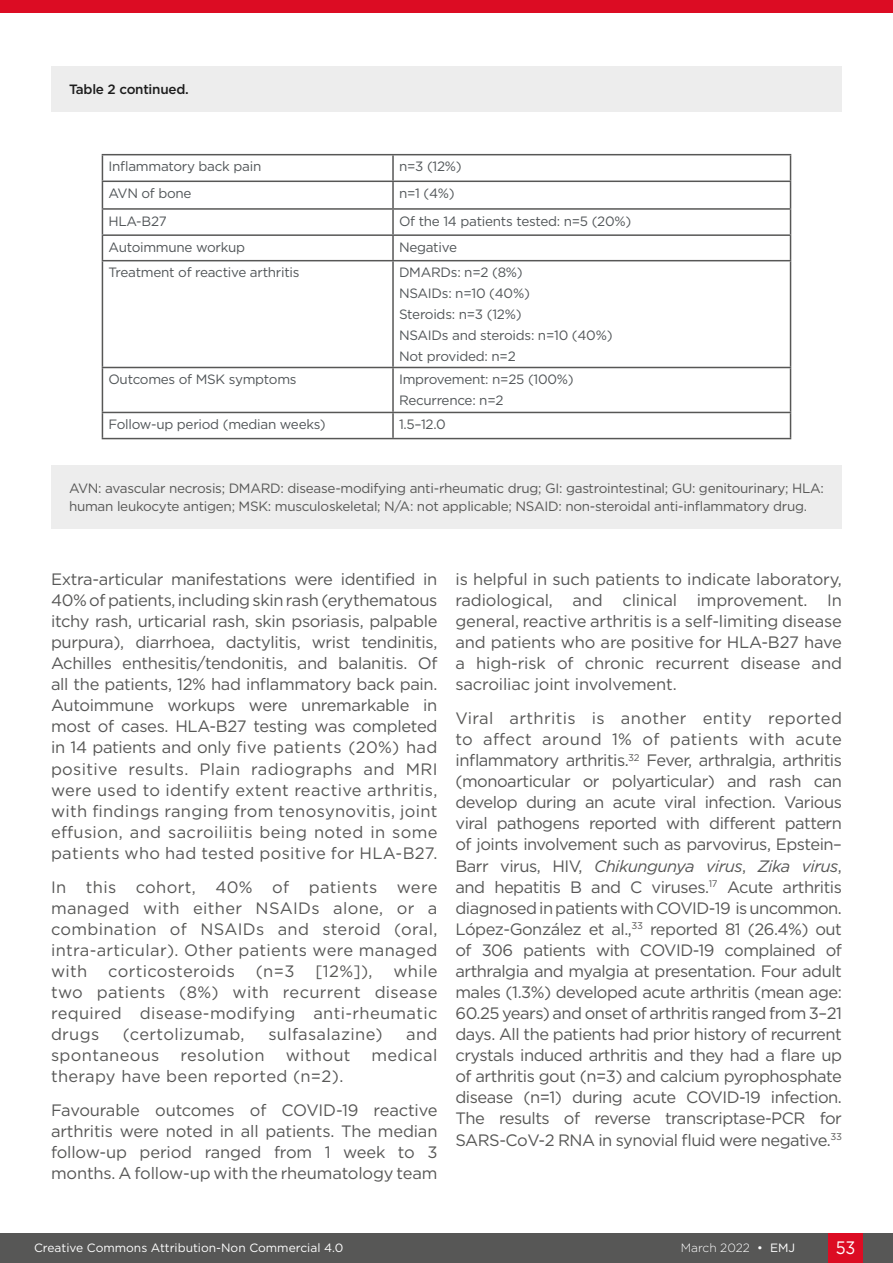
<style>
.page{position:relative;width:893px;height:1263px;background:#fff}
.page>*{position:absolute;margin:0;border:0;box-sizing:border-box;transform-origin:0 0}
.t1{font:18px "Gotham";color:#fff;scale:.9 1}
.Body_Text__Justifica{font:16.5px/21px "Gotham";letter-spacing:.02em;color:#575756;text-align:justify}
.Body_Text{font:13.5px "Gotham";letter-spacing:-.02em;color:#515558}
.t2{font:13.5px/18px "Gotham";letter-spacing:-.02em;color:#575756}
.t3{font:500 13.5px "Gotham";letter-spacing:-.02em;color:#1d1d1d}
.t4{font:12px "Gotham";color:#fff}
.t5{font:300 12px "Gotham";color:#fff}
.s1{font-style:italic}
.s2{font-weight:400}
</style>
<div class="page">
<div style="left:0;top:1233px;width:893px;height:30px;background:#575756"></div>
<div style="left:829px;top:1233px;width:34px;height:30px;background:#dc0c23"></div>
<div style="left:0;top:0;width:893px;height:13px;background:#dc0c23"></div>
<hr style="left:102px;top:154px;width:291px;height:1px;background:#575756">
<hr style="left:393px;top:154px;width:398px;height:1px;background:#575756">
<hr style="left:392px;top:155px;width:2px;height:26px;background:#575756">
<hr style="left:102px;top:181px;width:291px;height:1px;background:#575756">
<hr style="left:393px;top:181px;width:398px;height:1px;background:#575756">
<hr style="left:392px;top:182px;width:2px;height:26px;background:#575756">
<hr style="left:102px;top:208px;width:291px;height:2px;background:#575756">
<hr style="left:393px;top:208px;width:398px;height:2px;background:#575756">
<hr style="left:392px;top:210px;width:2px;height:24px;background:#575756">
<hr style="left:102px;top:234px;width:291px;height:2px;background:#575756">
<svg style="left:102px;top:155px;width:1px;height:105px"></svg>
<hr style="left:393px;top:234px;width:398px;height:2px;background:#575756">
<hr style="left:392px;top:236px;width:2px;height:24px;background:#575756">
<svg style="left:790px;top:155px;width:1px;height:105px"></svg>
<hr style="left:102px;top:260px;width:291px;height:1px;background:#575756">
<hr style="left:102px;top:261px;width:1px;height:106px;background:#575756">
<hr style="left:393px;top:260px;width:398px;height:1px;background:#575756">
<hr style="left:392px;top:261px;width:2px;height:106px;background:#575756">
<hr style="left:790px;top:261px;width:1px;height:106px;background:#575756">
<hr style="left:102px;top:367px;width:291px;height:1px;background:#575756">
<hr style="left:102px;top:368px;width:1px;height:44px;background:#575756">
<hr style="left:393px;top:367px;width:398px;height:1px;background:#575756">
<hr style="left:392px;top:368px;width:2px;height:44px;background:#575756">
<hr style="left:790px;top:368px;width:1px;height:44px;background:#575756">
<hr style="left:102px;top:412px;width:291px;height:1px;background:#575756">
<svg style="left:102px;top:413px;width:1px;height:25px"></svg>
<hr style="left:393px;top:412px;width:398px;height:1px;background:#575756">
<hr style="left:392px;top:413px;width:2px;height:25px;background:#575756">
<svg style="left:790px;top:413px;width:1px;height:25px"></svg>
<hr style="left:102px;top:438px;width:291px;height:1px;background:#575756">
<hr style="left:393px;top:438px;width:398px;height:1px;background:#575756">
<div style="left:51px;top:466px;width:791px;height:63px;background:#ededed"></div>
<div style="left:51px;top:67px;width:791px;height:45px;background:#ededed"></div>
<p class="t3" style="left:69px;top:81px;width:121px">Table 2 continued.</p>
<p class="Body_Text" style="left:108px;top:158px;width:154px">Inflammatory back pain</p>
<p class="Body_Text" style="left:399px;top:158px;width:64px">n=3 (12%)</p>
<p class="Body_Text" style="left:108px;top:185px;width:85px">AVN of bone</p>
<p class="Body_Text" style="left:399px;top:185px;width:57px">n=1 (4%)</p>
<p class="Body_Text" style="left:108px;top:212px;width:60px">HLA-B27</p>
<p class="Body_Text" style="left:399px;top:212px;width:234px">Of the 14 patients tested: n=5 (20%)</p>
<p class="Body_Text" style="left:108px;top:239px;width:138px">Autoimmune workup</p>
<p class="Body_Text" style="left:399px;top:239px;width:59px">Negative</p>
<p class="Body_Text" style="left:108px;top:264px;width:193px">Treatment of reactive arthritis</p>
<p class="Body_Text" style="left:399px;top:264px;width:125px">DMARDs: n=2 (8%)</p>
<p class="Body_Text" style="left:399px;top:285px;width:132px">NSAIDs: n=10 (40%)</p>
<p class="Body_Text" style="left:399px;top:306px;width:124px">Steroids: n=3 (12%)</p>
<p class="Body_Text" style="left:399px;top:327px;width:215px">NSAIDs and steroids: n=10 (40%)</p>
<p class="Body_Text" style="left:399px;top:348px;width:118px">Not provided: n=2</p>
<p class="Body_Text" style="left:108px;top:371px;width:190px">Outcomes of MSK symptoms</p>
<p class="Body_Text" style="left:399px;top:371px;width:176px">Improvement: n=25 (100%)</p>
<p class="Body_Text" style="left:399px;top:392px;width:106px">Recurrence: n=2</p>
<p class="Body_Text" style="left:108px;top:416px;width:219px">Follow-up period (median weeks)</p>
<p class="Body_Text" style="left:399px;top:416px;width:48px">1.5–12.0</p>
<p class="t2" style="left:69px;top:479px;width:756px">AVN: avascular necrosis; DMARD: disease-modifying anti-rheumatic drug; GI: gastrointestinal; GU: genitourinary; HLA: human leukocyte antigen; MSK: musculoskeletal; N/A: not applicable; NSAID: non-steroidal anti-inflammatory drug.</p>
<p class="Body_Text__Justifica" style="left:51px;top:568px;width:388px">Extra-articular manifestations were identified in 40% of patients, including skin rash (erythematous itchy rash, urticarial rash, skin psoriasis, palpable purpura), diarrhoea, dactylitis, wrist tendinitis, Achilles enthesitis/tendonitis, and balanitis. Of all the patients, 12% had inflammatory back pain.<br>Autoimmune workups were unremarkable in most of cases. HLA-B27 testing was completed in 14 patients and only five patients (20%) had positive results. Plain radiographs and MRI were used to identify extent reactive arthritis, with findings ranging from tenosynovitis, joint effusion, and sacroiliitis being noted in some patients who had tested positive for HLA-B27.</p>
<p class="Body_Text__Justifica" style="left:51px;top:876px;width:388px">In this cohort, 40% of patients were managed with either NSAIDs alone, or a combination of NSAIDs and steroid (oral, intra-articular). Other patients were managed with</p>
<p class="Body_Text__Justifica" style="left:51px;top:960px;width:388px;text-indent:342px">while two patients (8%) with recurrent disease required disease-modifying anti-rheumatic drugs</p>
<p class="Body_Text__Justifica" style="left:108px;top:960px;width:128px">corticosteroids</p>
<p class="Body_Text__Justifica" style="left:256px;top:960px;width:40px">(n=3</p>
<p class="Body_Text__Justifica" style="left:315px;top:960px;width:59px">[12%]),</p>
<p class="Body_Text__Justifica" style="left:123px;top:1023px;width:123px">(certolizumab,</p>
<p class="Body_Text__Justifica" style="left:268px;top:1023px;width:116px">sulfasalazine)</p>
<p class="Body_Text__Justifica" style="left:406px;top:1023px;width:33px">and</p>
<p class="Body_Text__Justifica" style="left:51px;top:1044px;width:110px">spontaneous</p>
<p class="Body_Text__Justifica" style="left:180px;top:1044px;width:86px">resolution</p>
<p class="Body_Text__Justifica" style="left:286px;top:1044px;width:66px">without</p>
<p class="Body_Text__Justifica" style="left:371px;top:1044px;width:68px">medical</p>
<p class="Body_Text__Justifica" style="left:51px;top:1065px;width:294px">therapy have been reported (n=2).</p>
<p class="Body_Text__Justifica" style="left:51px;top:1099px;width:388px">Favourable outcomes of COVID-19 reactive arthritis were noted in all patients. The median follow-up period ranged from 1 week to 3 months. A follow-up with the rheumatology team</p>
<p class="Body_Text__Justifica" style="left:455px;top:568px;width:388px">is helpful in such patients to indicate laboratory, radiological, and clinical improvement. In general, reactive arthritis is a self-limiting disease and patients who are positive for HLA-B27 have a high-risk of chronic recurrent disease and sacroiliac joint involvement.</p>
<p class="Body_Text__Justifica" style="left:455px;top:707px;width:388px">Viral arthritis is another entity reported to affect around 1% of patients with acute inflammatory arthritis.<sup>32</sup> Fever, arthralgia, arthritis (monoarticular or polyarticular) and rash can develop during an acute viral infection. Various viral pathogens reported with different pattern of joints involvement such as parvovirus, Epstein– Barr virus, HIV, <span class="s1">Chikungunya virus</span>, <span class="s1">Zika virus</span>, and hepatitis B and C viruses.<sup>17</sup> Acute arthritis diagnosed in patients with COVID-19 is uncommon.<br>López-González et al.,<sup>33</sup> reported 81 (26.4%) out of 306 patients with COVID-19 complained of arthralgia and myalgia at presentation. Four adult males (1.3%) developed acute arthritis (mean age:<br>60.25 years) and onset of arthritis ranged from 3–21 days. All the patients had prior history of recurrent crystals induced arthritis and they had a flare up of arthritis gout (n=3) and calcium pyrophosphate disease (n=1) during acute COVID-19 infection.<br>The results of reverse transcriptase-PCR for SARS-CoV-2 RNA in synovial fluid were negative.<sup>33</sup></p>
<p class="t4" style="left:34px;top:1240px;width:311px">Creative Commons Attribution-Non Commercial 4.0</p>
<p class="t5" style="left:681px;top:1240px;width:116px">March 2022 <span class="s2">• EMJ</span></p>
<p class="t1" style="left:836px;top:1236px;width:23px">53</p>
</div>
